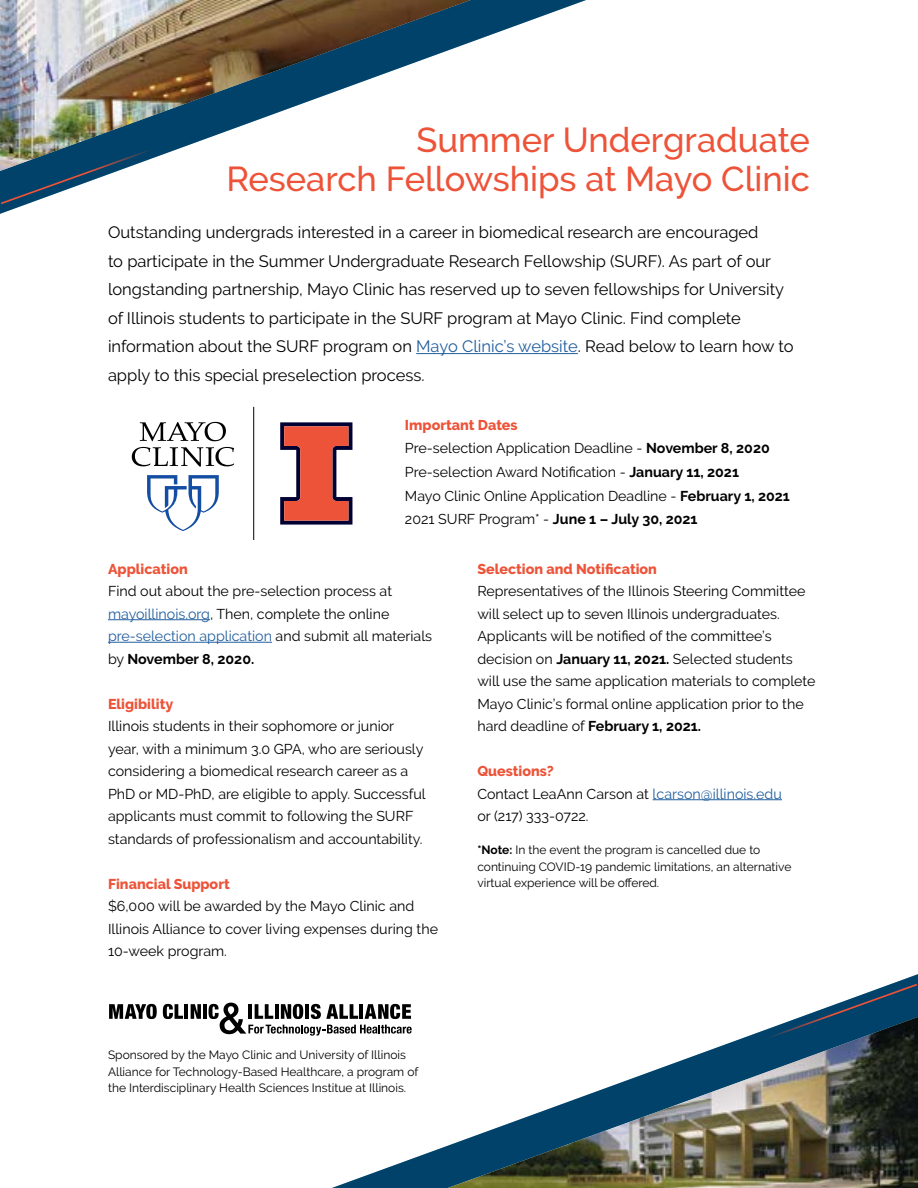
<style>
.page{position:relative;width:918px;height:1188px;background:#fff}
.page>*{position:absolute;margin:0;border:0;box-sizing:border-box;transform-origin:0 0}
.t1{font:500 34.5px/39px "Raleway";color:#ed5338;text-align:right}
.t2{font:16.5px/28.5px "Raleway";color:#000}
.t3{font:14.25px/22.5px "Raleway";color:#000}
.t4{font:800 14.25px "Raleway";color:#ed5338}
.t5{font:12px/16.5px "Raleway";color:#000}
.s1{color:#215e9e}
.s2{font-weight:800;color:#ed5338}
.s3{font-weight:700}
</style>
<div class="page">
<hr style="left:416px;top:353px;width:162px;height:1px;background:#215e9e">
<hr style="left:108px;top:619px;width:102px;height:1px;background:#215e9e">
<hr style="left:108px;top:642px;width:164px;height:1px;background:#215e9e">
<hr style="left:653px;top:799px;width:129px;height:1px;background:#215e9e">
<hr style="left:253px;top:407px;width:1px;height:133px;background:#000">
<svg style="left:147px;top:475px;width:72px;height:56px"></svg>
<svg style="left:132px;top:447px;width:102px;height:20px"></svg>
<svg style="left:140px;top:422px;width:86px;height:19px"></svg>
<svg style="left:280px;top:422px;width:72px;height:103px"></svg>
<img style="left:0;top:0;width:586px;height:214px">
<svg style="left:0;top:147px;width:153px;height:59px"></svg>
<img style="left:332px;top:974px;width:586px;height:214px">
<svg style="left:765px;top:982px;width:153px;height:59px"></svg>
<svg style="left:109px;top:1004px;width:48px;height:15px"></svg>
<svg style="left:163px;top:1004px;width:20px;height:15px"></svg>
<hr style="left:185px;top:1004px;width:3px;height:15px;background:#000">
<svg style="left:191px;top:1004px;width:10px;height:15px"></svg>
<hr style="left:203px;top:1004px;width:4px;height:15px;background:#000">
<svg style="left:209px;top:1003px;width:203px;height:33px"></svg>
<h1 class="t1" style="left:226px;top:121px;width:585px">Summer Undergraduate<br>Research Fellowships at Mayo Clinic</h1>
<p class="t2" style="left:108px;top:218px;width:687px">Outstanding undergrads interested in a career in biomedical research are encouraged<br>to participate in the Summer Undergraduate Research Fellowship (SURF). As part of our longstanding partnership, Mayo Clinic has reserved up to seven fellowships for University of Illinois students to participate in the SURF program at Mayo Clinic. Find complete information about the SURF program on <span class="s1">Mayo Clinic’s website</span>. Read below to learn how to apply to this special preselection process.</p>
<p class="t3" style="left:405px;top:413px;width:387px;line-height:23.7px"><span class="s2">Important Dates<br></span>Pre-selection Application Deadline - <span class="s3">November 8, 2020<br></span>Pre-selection Award Notification - <span class="s3">January 11, 2021<br></span>Mayo Clinic Online Application Deadline - <span class="s3">February 1, 2021<br></span>2021 SURF Program* - <span class="s3">June 1 – July 30, 2021</span></p>
<p class="t4" style="left:108px;top:561px;width:81px">Application</p>
<p class="t3" style="left:108px;top:580px;width:326px">Find out about the pre-selection process at <span class="s1">mayoillinois.org</span>, Then, complete the online <span class="s1">pre-selection application</span> and submit all materials by <span class="s3">November 8, 2020.</span></p>
<p class="t4" style="left:108px;top:696px;width:67px">Eligibility</p>
<p class="t3" style="left:108px;top:715px;width:319px">Illinois students in their sophomore or junior year, with a minimum 3.0 GPA, who are seriously considering a biomedical research career as a PhD or MD-PhD, are eligible to apply. Successful applicants must commit to following the SURF standards of professionalism and accountability.</p>
<p class="t4" style="left:108px;top:876px;width:123px">Financial Support</p>
<p class="t3" style="left:108px;top:895px;width:332px">$6,000 will be awarded by the Mayo Clinic and<br>Illinois Alliance to cover living expenses during the<br>10-week program.</p>
<p class="t5" style="left:108px;top:1047px;width:312px">Sponsored by the Mayo Clinic and University of Illinois<br>Alliance for Technology-Based Healthcare, a program of the Interdisciplinary Health Sciences Institue at Illinois.</p>
<p class="t4" style="left:477px;top:561px;width:181px">Selection and Notification</p>
<p class="t3" style="left:477px;top:580px;width:340px">Representatives of the Illinois Steering Committee will select up to seven Illinois undergraduates.<br>Applicants will be notified of the committee’s decision on <span class="s3">January 11, 2021.</span> Selected students will use the same application materials to complete Mayo Clinic’s formal online application prior to the hard deadline of <span class="s3">February 1, 2021.</span></p>
<p class="t3" style="left:477px;top:760px;width:306px"><span class="s2">Questions?<br></span>Contact LeaAnn Carson at <span class="s1">lcarson@illinois.edu </span>or (217) 333-0722.</p>
<p class="t5" style="left:477px;top:842px;width:316px"><span class="s3">*Note:</span> In the event the program is cancelled due to continuing COVID-19 pandemic limitations, an alternative virtual experience will be offered.</p>
</div>
